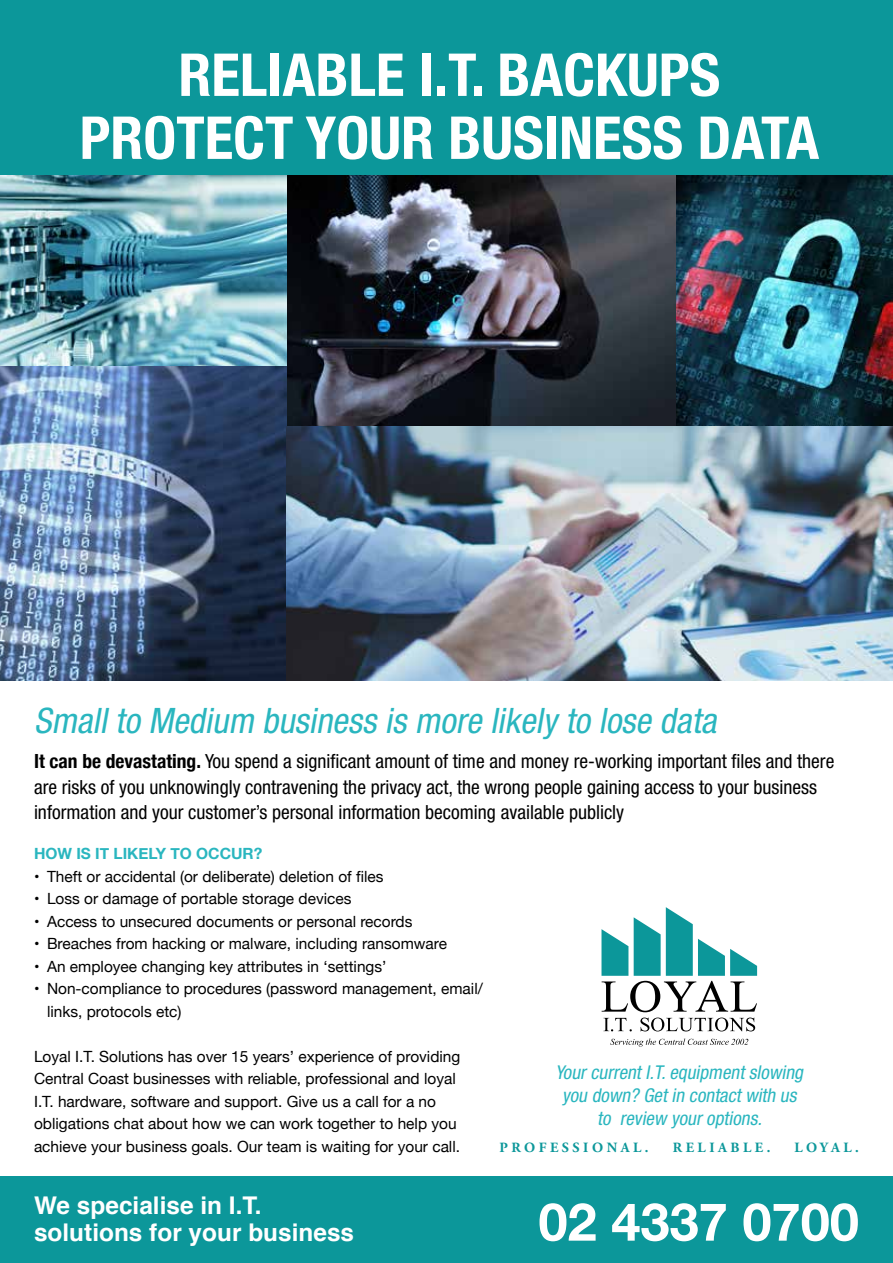
<style>
.page{position:relative;width:893px;height:1263px;background:#fff}
.page>*{position:absolute;margin:0;border:0;box-sizing:border-box;transform-origin:0 0}
.t1{font:700 condensed 59.25px/63px "Helvetica Neue";color:#fff;text-align:center}
.t2{font:700 52.35px "Helvetica Neue";color:#fff}
.t3{font:italic condensed 35.1px "Helvetica Neue 57";color:#2ab6bf}
.t4{font:700 24.45px/27px "Helvetica";color:#fff}
.t5{font:italic condensed 19.5px/25.5px "Helvetica Neue 57";color:#000}
.t6{font:italic condensed 19.05px/23px "Helvetica Neue 57";color:#2ab6bf;text-align:center}
.t7{font:15.45px/22.5px "Helvetica Neue";color:#000}
.t8{font:700 15.45px "Helvetica Neue";color:#2ab6bf}
.t9{font:700 14.1px "Adobe Garamond Pro";letter-spacing:.25em;color:#0c979a}
.s1{font-family:"Helvetica Neue";font-weight:700;font-style:normal}
</style>
<div class="page">
<div style="left:0;top:1176px;width:893px;height:87px;background:#0c979a"></div>
<div style="left:0;top:0;width:893px;height:176px;background:#0c979a"></div>
<img style="left:286px;top:176px;width:390px;height:250px">
<img style="left:0;top:366px;width:286px;height:314px">
<img style="left:0;top:176px;width:286px;height:190px">
<img style="left:676px;top:176px;width:217px;height:250px">
<img style="left:286px;top:426px;width:607px;height:254px">
<svg style="left:601px;top:907px;width:156px;height:124px"></svg>
<svg style="left:610px;top:1038px;width:138px;height:8px"></svg>
<h1 class="t1" style="left:80px;top:39px;width:741px">RELIABLE I.T. BACKUPS<br>PROTECT YOUR BUSINESS DATA</h1>
<h3 class="t3" style="left:34px;top:700px;width:691px">Smallto Medium business is more likely to lose data</h3>
<p class="t5" style="left:34px;top:748px;width:802px"><span class="s1">It can be devastating.</span> You spend a significant amount of time and money re-working important files and there are risks of you unknowingly contravening the privacy act, the wrong people gaining access to your business information and your customer’s personal information becoming available publicly</p>
<p class="t8" style="left:34px;top:841px;width:230px">HOW IS IT LIKELY TO OCCUR?</p>
<p class="t7" style="left:34px;top:866px;width:351px">• Theft or accidental (or deliberate) deletion of files</p>
<p class="t7" style="left:34px;top:888px;width:319px">• Loss or damage of portable storage devices</p>
<p class="t7" style="left:34px;top:911px;width:380px">• Access to unsecured documents or personal records</p>
<p class="t7" style="left:34px;top:933px;width:415px">• Breaches from hacking or malware, including ransomware</p>
<p class="t7" style="left:34px;top:956px;width:354px">• An employee changing key attributes in ‘settings’</p>
<p class="t7" style="left:47px;top:978px;width:437px;text-indent:-13px">• Non-compliance to procedures (password management, email/ links, protocols etc)</p>
<p class="t7" style="left:34px;top:1046px;width:428px">Loyal I.T. Solutions has over 15 years’ experience of providing Central Coast businesses with reliable, professional and loyal I.T. hardware, software and support. Give us a call for a no obligations chat about how we can work together to help you achieve your business goals. Our team is waiting for your call.</p>
<p class="t6" style="left:555px;top:1060px;width:253px">YourcurrentI.T.equipmentslowing you down? Getin contactwith us to review youroptions.</p>
<p class="t9" style="left:500px;top:1139px;width:150px">PROFESSIONAL.</p>
<p class="t9" style="left:673px;top:1139px;width:99px">RELIABLE.</p>
<p class="t9" style="left:795px;top:1139px;width:66px">LOYAL.</p>
<h3 class="t4" style="left:34px;top:1192px;width:322px">We specialise in I.T. solutions for your business</h3>
<h2 class="t2" style="left:538px;top:1181px;width:322px">02 4337 0700</h2>
</div>
